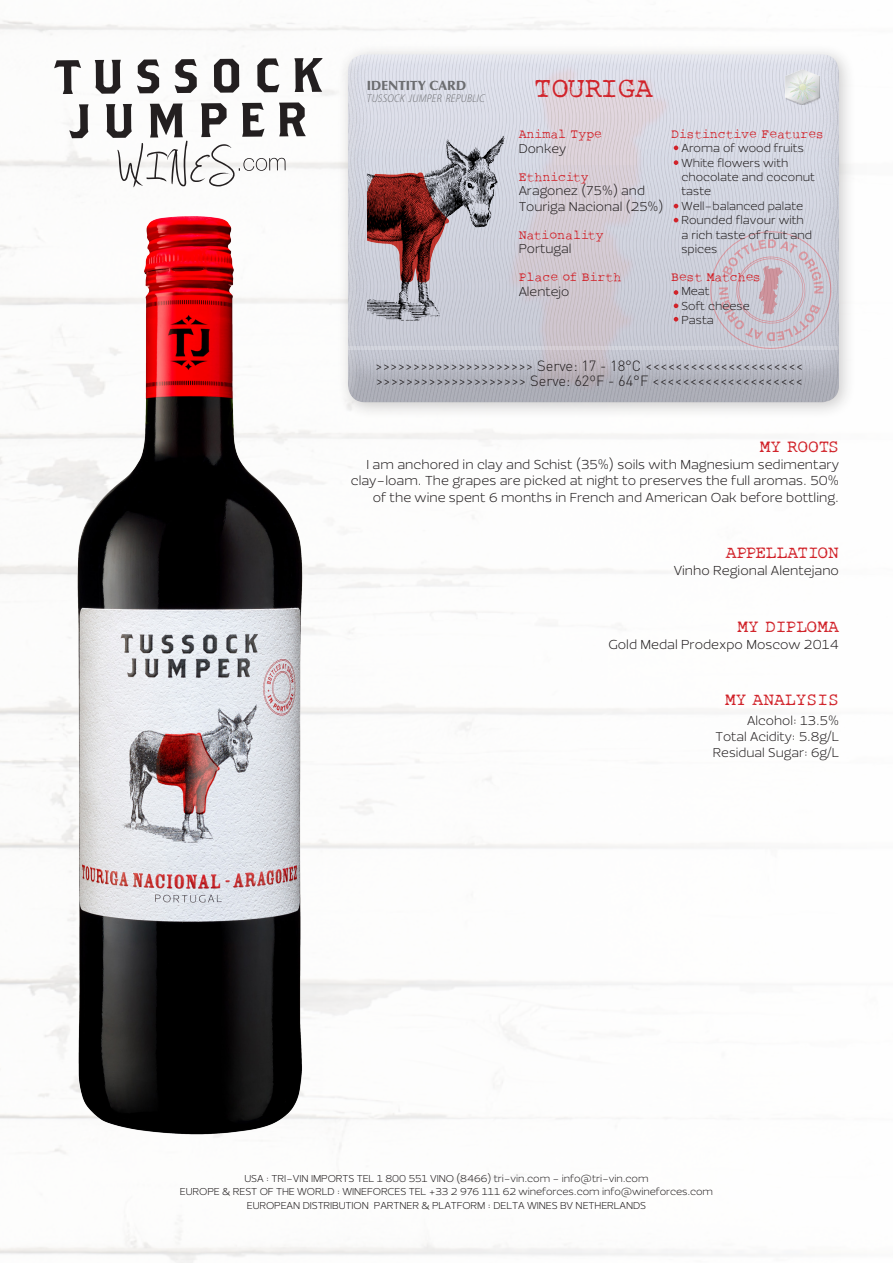
<style>
.page{position:relative;width:893px;height:1263px;background:#fff}
.page>*{position:absolute;margin:0;border:0;box-sizing:border-box;transform-origin:0 0}
.t1{font:29.4px "Rough Typewriter";letter-spacing:-.01em;color:#d1232a}
.t2{font:18px "Rough Typewriter";color:#d1232a}
.t3{font:300 14.7px "DIN Pro";color:#231f20}
.t4{font:300 13.5px/16.2px "Ezzo";color:#231f20;text-align:right}
.t5{font:300 13.2px/15.9px "Ezzo";color:#231f20}
.t6{font:13.2px "Rough Typewriter";color:#d1232a}
.t7{font:900 13.2px "Optima LT Std";color:#6c6d70}
.t8{font:300 12px/14.4px "Ezzo";color:#231f20}
.t9{font:italic 300 semi-condensed 11.25px "Myriad Pro";letter-spacing:.02em;color:#6c6d70}
.t10{font:300 10.35px "Ezzo";letter-spacing:-.01em;color:#231f20}
.s1{font-family:"DIN Pro"}
</style>
<div class="page">
<img style="left:63px;top:206px;width:251px;height:947px">
<div style="left:337px;top:43px;width:519px;height:376px;background:#231f20;opacity:.22"></div>
<div style="left:347px;top:52px;width:492px;height:347px;background:#fff;opacity:.5"></div>
<img style="left:368px;top:134px;width:145px;height:187px">
<hr style="left:349px;top:346px;width:489px;height:3px;background:#fff">
<div style="left:786px;top:70px;width:34px;height:35px;background:#231f20;opacity:.22"></div>
<div style="left:785px;top:69px;width:34px;height:29px;background:#fff;opacity:.75"></div>
<div style="left:785px;top:76px;width:34px;height:29px;background:#231f20;opacity:.3"></div>
<svg style="left:54px;top:60px;width:27px;height:34px"></svg>
<svg style="left:95px;top:60px;width:26px;height:34px"></svg>
<svg style="left:137px;top:59px;width:22px;height:34px"></svg>
<svg style="left:175px;top:59px;width:22px;height:34px"></svg>
<svg style="left:214px;top:59px;width:25px;height:34px"></svg>
<svg style="left:257px;top:58px;width:22px;height:34px"></svg>
<svg style="left:294px;top:58px;width:29px;height:34px"></svg>
<svg style="left:69px;top:104px;width:20px;height:34px"></svg>
<svg style="left:106px;top:102px;width:200px;height:85px"></svg>
<svg style="left:674px;top:290px;width:4px;height:5px"></svg>
<svg style="left:674px;top:304px;width:4px;height:4px"></svg>
<svg style="left:674px;top:317px;width:4px;height:4px"></svg>
<svg style="left:674px;top:146px;width:4px;height:4px"></svg>
<svg style="left:674px;top:160px;width:4px;height:5px"></svg>
<svg style="left:674px;top:204px;width:4px;height:4px"></svg>
<svg style="left:674px;top:218px;width:4px;height:4px"></svg>
<svg style="left:709px;top:231px;width:124px;height:119px;background:#cbc2cd"></svg>
<p class="t7" style="left:367px;top:78px;width:101px">IDENTITY CARD</p>
<p class="t9" style="left:367px;top:91px;width:119px">TUSSOCK JUMPER REPUBLIC</p>
<p class="t1" style="left:534px;top:71px;width:120px">TOURIGA</p>
<p class="t6" style="left:519px;top:127px;width:85px">Animal Type</p>
<p class="t5" style="left:519px;top:141px;width:49px">Donkey</p>
<p class="t6" style="left:519px;top:169px;width:72px">Ethnicity</p>
<p class="t5" style="left:519px;top:183px;width:146px">Aragonez (75<span class="s1">%</span>) and<br>Touriga Nacional (25<span class="s1">%</span>)</p>
<p class="t6" style="left:519px;top:227px;width:86px">Nationality</p>
<p class="t5" style="left:519px;top:241px;width:54px">Portugal</p>
<p class="t6" style="left:519px;top:269px;width:104px">Place of Birth</p>
<p class="t5" style="left:519px;top:283px;width:52px">Alentejo</p>
<p class="t6" style="left:671px;top:127px;width:154px">Distinctive Features</p>
<p class="t8" style="left:681px;top:141px;width:135px">Aroma of wood fruits<br>White flowers with chocolate and coconut taste</p>
<p class="t8" style="left:681px;top:199px;width:132px">Well-balanced palate<br>Rounded flavour with a rich taste of fruit and spices</p>
<p class="t6" style="left:671px;top:269px;width:91px">Best Matches</p>
<p class="t8" style="left:681px;top:284px;width:30px">Meat</p>
<p class="t8" style="left:681px;top:299px;width:70px">Soft cheese</p>
<p class="t8" style="left:681px;top:313px;width:34px">Pasta</p>
<p class="t3" style="left:375px;top:355px;width:430px">&gt;&gt;&gt;&gt;&gt;&gt;&gt;&gt;&gt;&gt;&gt;&gt;&gt;&gt;&gt;&gt;&gt;&gt;&gt;&gt;&gt; Serve: 17 - 18°C &lt;&lt;&lt;&lt;&lt;&lt;&lt;&lt;&lt;&lt;&lt;&lt;&lt;&lt;&lt;&lt;&lt;&lt;&lt;&lt;&lt;</p>
<p class="t3" style="left:376px;top:370px;width:429px">&gt;&gt;&gt;&gt;&gt;&gt;&gt;&gt;&gt;&gt;&gt;&gt;&gt;&gt;&gt;&gt;&gt;&gt;&gt;&gt; Serve: 62ºF - 64°F &lt;&lt;&lt;&lt;&lt;&lt;&lt;&lt;&lt;&lt;&lt;&lt;&lt;&lt;&lt;&lt;&lt;&lt;&lt;&lt;</p>
<p class="t2" style="left:760px;top:436px;width:81px">MY ROOTS</p>
<p class="t4" style="left:351px;top:457px;width:490px">I am anchored in clay and Schist (35<span class="s1">%</span>) soils with Magnesium sedimentary clay-loam. The grapes are picked at night to preserves the full aromas. 50<span class="s1">% </span>of the wine spent 6 months in French and American Oak before bottling.</p>
<p class="t2" style="left:726px;top:542px;width:115px">APPELLATION</p>
<p class="t4" style="left:674px;top:563px;width:167px">Vinho Regional Alentejano</p>
<p class="t2" style="left:737px;top:616px;width:103px">MY DIPLOMA</p>
<p class="t4" style="left:608px;top:636px;width:232px">Gold Medal Prodexpo Moscow 2014</p>
<p class="t2" style="left:725px;top:690px;width:115px">MY ANALYSIS</p>
<p class="t5" style="left:747px;top:713px;width:93px">Alcohol: 13.5<span class="s1">%</span></p>
<p class="t5" style="left:715px;top:729px;width:125px">Total Acidity: 5.8g<span class="s1">/</span>L</p>
<p class="t5" style="left:713px;top:745px;width:128px">Residual Sugar: 6g<span class="s1">/</span>L</p>
<p class="t10" style="left:244px;top:1173px;width:406px">USA : TRI-VIN IMPORTS TEL 1 800 551 VINO (8466) tri-vin.com - info@tri-vin.com</p>
<p class="t10" style="left:180px;top:1186px;width:535px">EUROPE &amp; REST OF THE WORLD : WINEFORCES TEL +33 2 976 111 62 wineforces.com info@wineforces.com</p>
<p class="t10" style="left:247px;top:1200px;width:401px">EUROPEAN DISTRIBUTION PARTNER &amp; PLATFORM : DELTA WINES BV NETHERLANDS</p>
</div>
